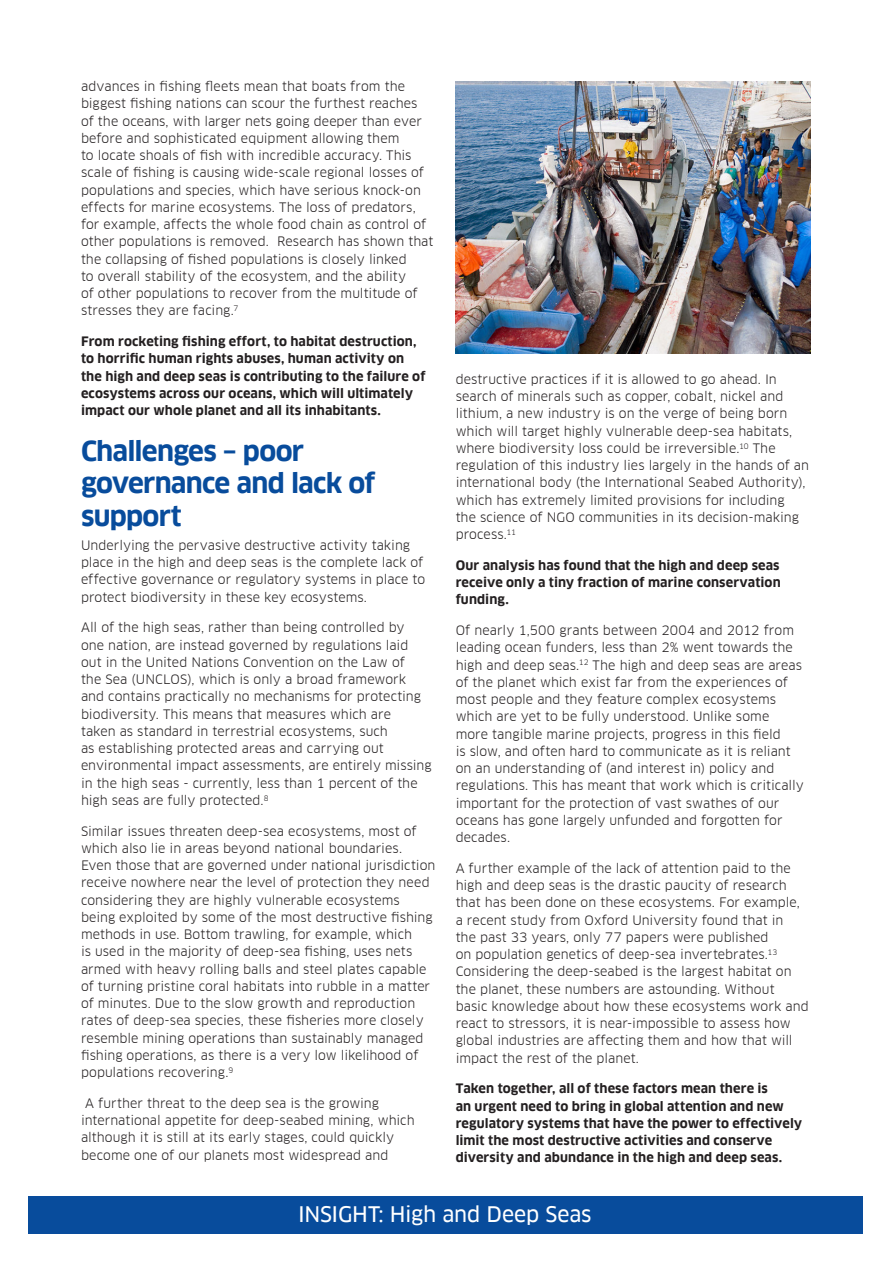
<style>
.page{position:relative;width:893px;height:1263px;background:#fff}
.page>*{position:absolute;margin:0;border:0;box-sizing:border-box;transform-origin:0 0}
.t1{font:700 27px/32.4px "Clan Offc Pro";letter-spacing:-.025em;color:#084c9c}
.t2{font:21px "Clan Offc Pro News";letter-spacing:-.01em;color:#fff}
.t3{font:12.75px/17.2px "Clan Offc Pro";color:#231f20}
.t4{font:700 12.75px/17.2px "Clan Offc Pro";letter-spacing:.01em;color:#231f20}
</style>
<div class="page">
<div style="left:29px;top:1196px;width:834px;height:38px;background:#084c9c"></div>
<img style="left:456px;top:81px;width:354px;height:272px">
<p class="t3" style="left:81px;top:78px;width:354px">advances in fishing fleets mean that boats from the biggest fishing nations can scour the furthest reaches of the oceans, with larger nets going deeper than ever before and sophisticated equipment allowing them<br>to locate shoals of fish with incredible accuracy. This scale of fishing is causing wide-scale regional losses of populations and species, which have serious knock-on effects for marine ecosystems. The loss of predators, for example, affects the whole food chain as control of other populations is removed. Research has shown that the collapsing of fished populations is closely linked<br>to overall stability of the ecosystem, and the ability<br>of other populations to recover from the multitude of stresses they are facing.<sup>7</sup></p>
<p class="t4" style="left:81px;top:333px;width:346px">From rocketing fishing effort, to habitat destruction, to horrific human rights abuses, human activity on the high and deep seas is contributing to the failure of ecosystems across our oceans, which will ultimately impact our whole planet and all its inhabitants.</p>
<h1 class="t1" style="left:81px;top:436px;width:296px">Challenges – poor governance and lack of support</h1>
<p class="t3" style="left:81px;top:536px;width:346px">Underlying the pervasive destructive activity taking place in the high and deep seas is the complete lack of effective governance or regulatory systems in place to protect biodiversity in these key ecosystems.</p>
<p class="t3" style="left:81px;top:619px;width:352px">All of the high seas, rather than being controlled by<br>one nation, are instead governed by regulations laid out in the United Nations Convention on the Law of<br>the Sea (UNCLOS), which is only a broad framework and contains practically no mechanisms for protecting biodiversity. This means that measures which are<br>taken as standard in terrestrial ecosystems, such<br>as establishing protected areas and carrying out environmental impact assessments, are entirely missing in the high seas - currently, less than 1 percent of the high seas are fully protected.<sup>8</sup></p>
<p class="t3" style="left:81px;top:822px;width:356px">Similar issues threaten deep-sea ecosystems, most of which also lie in areas beyond national boundaries.<br>Even those that are governed under national jurisdiction receive nowhere near the level of protection they need considering they are highly vulnerable ecosystems being exploited by some of the most destructive fishing methods in use. Bottom trawling, for example, which<br>is used in the majority of deep-sea fishing, uses nets armed with heavy rolling balls and steel plates capable of turning pristine coral habitats into rubble in a matter of minutes. Due to the slow growth and reproduction rates of deep-sea species, these fisheries more closely resemble mining operations than sustainably managed fishing operations, as there is a very low likelihood of populations recovering.<sup>9</sup></p>
<p class="t3" style="left:81px;top:1094px;width:335px;text-indent:4px">A further threat to the deep sea is the growing international appetite for deep-seabed mining, which although it is still at its early stages, could quickly become one of our planets most widespread and</p>
<p class="t3" style="left:456px;top:370px;width:355px">destructive practices if it is allowed to go ahead. In search of minerals such as copper, cobalt, nickel and lithium, a new industry is on the verge of being born which will target highly vulnerable deep-sea habitats, where biodiversity loss could be irreversible.<sup>10</sup> The regulation of this industry lies largely in the hands of an international body (the International Seabed Authority), which has extremely limited provisions for including<br>the science of NGO communities in its decision-making process.<sup>11</sup></p>
<p class="t4" style="left:456px;top:557px;width:327px;text-align:justify">Our analysis has found that the high and deep seas receive only a tiny fraction of marine conservation funding.</p>
<p class="t3" style="left:456px;top:622px;width:350px">Of nearly 1,500 grants between 2004 and 2012 from leading ocean funders, less than 2% went towards the high and deep seas.<sup>12</sup> The high and deep seas are areas of the planet which exist far from the experiences of most people and they feature complex ecosystems which are yet to be fully understood. Unlike some more tangible marine projects, progress in this field<br>is slow, and often hard to communicate as it is reliant on an understanding of (and interest in) policy and regulations. This has meant that work which is critically important for the protection of vast swathes of our oceans has gone largely unfunded and forgotten for decades.</p>
<p class="t3" style="left:456px;top:859px;width:354px">A further example of the lack of attention paid to the high and deep seas is the drastic paucity of research that has been done on these ecosystems. For example, a recent study from Oxford University found that in<br>the past 33 years, only 77 papers were published<br>on population genetics of deep-sea invertebrates.<sup>13<br></sup>Considering the deep-seabed is the largest habitat on the planet, these numbers are astounding. Without basic knowledge about how these ecosystems work and react to stressors, it is near-impossible to assess how global industries are affecting them and how that will impact the rest of the planet.</p>
<p class="t4" style="left:456px;top:1081px;width:348px">Taken together, all of these factors mean there is<br>an urgent need to bring in global attention and new regulatory systems that have the power to effectively limit the most destructive activities and conserve diversity and abundance in the high and deep seas.</p>
<h2 class="t2" style="left:298px;top:1205px;width:295px">INSIGHT: High and Deep Seas</h2>
</div>
